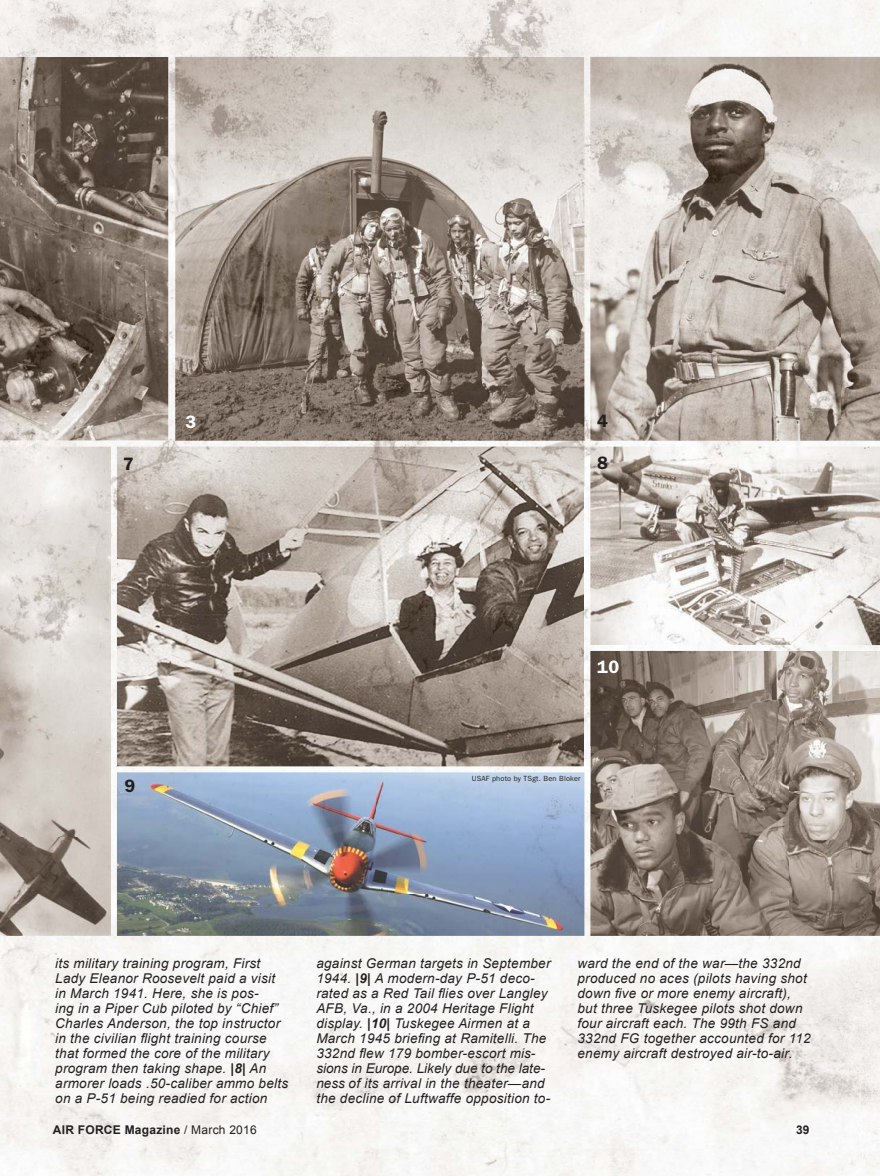
<style>
.page{position:relative;width:880px;height:1176px;background:#fff}
.page>*{position:absolute;margin:0;border:0;box-sizing:border-box;transform-origin:0 0}
.t1{font:600 18px "Franklin Gothic";color:#231f20}
.t2{font:600 18px "Franklin Gothic";color:#fff}
.t3{font:italic 13.5px/15px "Arial";letter-spacing:.02em;color:#231f20}
.t4{font:700 12px "Arial";letter-spacing:.02em;color:#231f20}
.t5{font:7.5px "Franklin Gothic";letter-spacing:.02em;color:#231f20}
.s1{font-weight:700}
.s2{font-weight:400}
</style>
<div class="page">
<img style="left:0;top:941px;width:880px;height:234px">
<img style="left:0;top:0;width:880px;height:51px">
<img style="left:0;top:51px;width:169px;height:389px">
<img style="left:0;top:440px;width:111px;height:501px">
<img style="left:222px;top:57px;width:362px;height:383px">
<img style="left:169px;top:51px;width:53px;height:389px">
<img style="left:221px;top:51px;width:363px;height:6px">
<img style="left:164px;top:488px;width:420px;height:278px">
<img style="left:111px;top:440px;width:53px;height:326px">
<img style="left:163px;top:440px;width:421px;height:48px">
<img style="left:635px;top:101px;width:245px;height:339px">
<img style="left:584px;top:51px;width:51px;height:389px">
<img style="left:635px;top:51px;width:245px;height:50px">
<img style="left:584px;top:440px;width:296px;height:205px">
<img style="left:584px;top:645px;width:296px;height:296px">
<img style="left:111px;top:766px;width:479px;height:175px">
<h1 class="t2" style="left:185px;top:411px;width:12px">3</h1>
<h1 class="t1" style="left:597px;top:410px;width:12px">4</h1>
<h1 class="t1" style="left:123px;top:453px;width:12px">7</h1>
<h1 class="t1" style="left:597px;top:452px;width:12px">8</h1>
<h1 class="t1" style="left:124px;top:775px;width:12px">9</h1>
<h1 class="t2" style="left:597px;top:655px;width:23px">10</h1>
<p class="t5" style="left:471px;top:774px;width:110px">USAF photo by TSgt. Ben Bloker</p>
<p class="t3" style="left:55px;top:955px;width:234px">its military training program, First Lady Eleanor Roosevelt paid a visit in March 1941. Here, she is pos-<br>ing in a Piper Cub piloted by “Chief” Charles Anderson, the top instructor in the civilian flight training course that formed the core of the military program then taking shape. <span class="s1">|8|</span> An armorer loads .50-caliber ammo belts on a P-51 being readied for action</p>
<p class="t3" style="left:316px;top:955px;width:236px">against German targets in September 1944. <span class="s1">|9|</span> A modern-day P-51 deco&shy;rated as a Red Tail flies over Langley AFB, Va., in a 2004 Heritage Flight display. <span class="s1">|10|</span> Tuskegee Airmen at a March 1945 briefing at Ramitelli. The 332nd flew 179 bomber-escort mis&shy;sions in Europe. Likely due to the late&shy;ness of its arrival in the theater—and the decline of Luftwaffe opposition to-</p>
<p class="t3" style="left:577px;top:955px;width:235px">ward the end of the war—the 332nd produced no aces (pilots having shot down five or more enemy aircraft), but three Tuskegee pilots shot down four aircraft each. The 99th FS and 332nd FG together accounted for 112 enemy aircraft destroyed air-to-air.</p>
<p class="t4" style="left:53px;top:1122px;width:205px">AIR FORCE Magazine <span class="s2">/ March 2016</span></p>
<p class="t4" style="left:796px;top:1122px;width:15px">39</p>
</div>
